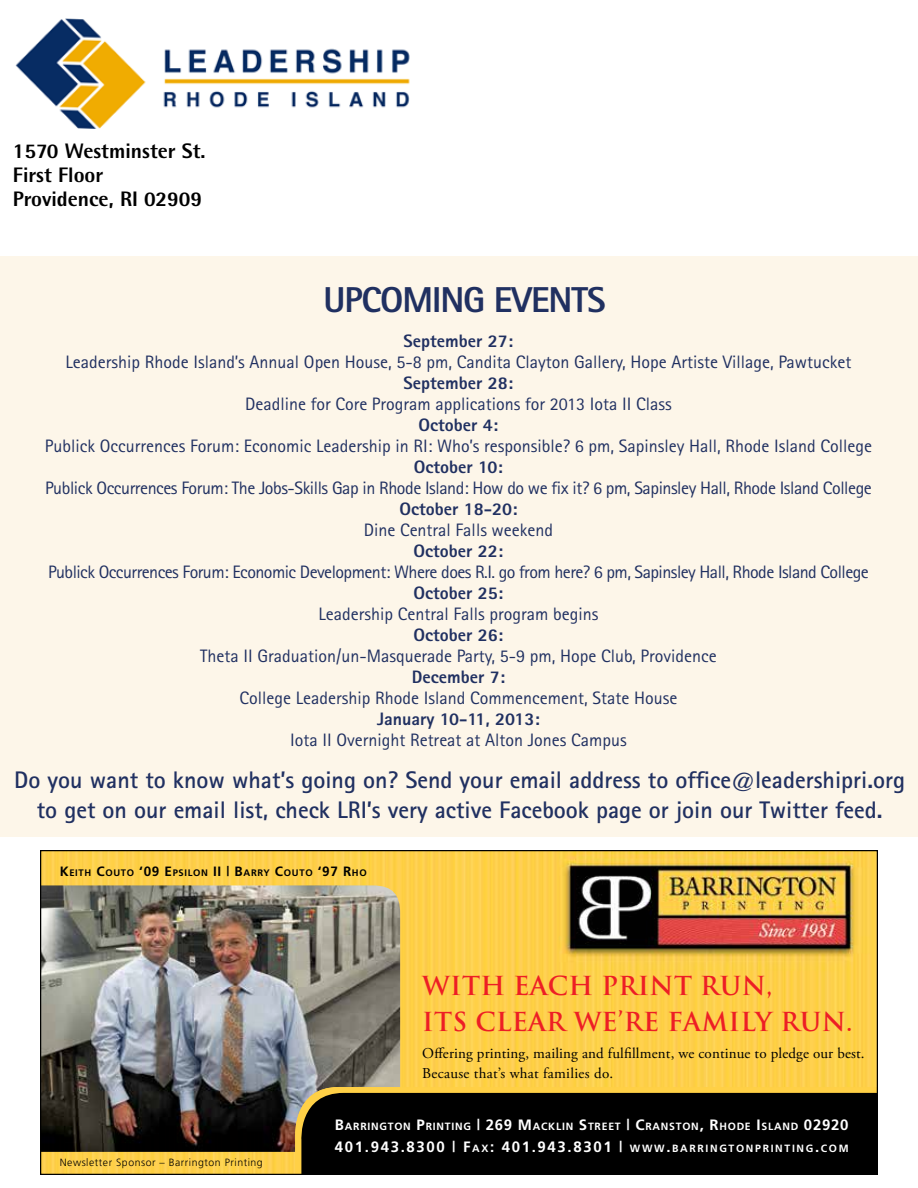
<style>
.page{position:relative;width:918px;height:1188px;background:#fff}
.page>*{position:absolute;margin:0;border:0;box-sizing:border-box;transform-origin:0 0}
.t1{font:800 36px "Rotis Sans Serif";letter-spacing:-.03em;color:#203061}
.t2{font:700 25.5px/36px "Trajan";letter-spacing:.01em;color:#ed1e25}
.t3{font:700 24px/30px "Rotis Sans Serif";color:#203061;text-align:center}
.t4{font:800 21px/24px "Rotis Semi Sans";color:#000}
.t5{font:18px "Rotis Sans Serif";color:#203061}
.t6{font:800 18px "Rotis Sans Serif";color:#203061}
.t7{font:18px "Rotis Sans Serif";letter-spacing:-.025em;color:#203061}
.t8{font:18px "Rotis Sans Serif";letter-spacing:-.03em;color:#203061}
.t9{font:15px/19.4px "Adobe Garamond Pro";letter-spacing:.01em;color:#000}
.t10{font:700 15px "Frutiger";letter-spacing:.11em;color:#fff}
.t11{font:700 10.5px "Frutiger";letter-spacing:.07em;color:#fff}
.t12{font:300 10.5px "Frutiger";letter-spacing:.05em;color:#000}
.t13{font:700 9.45px "Frutiger";letter-spacing:.07em;color:#000}
.s1{font-size:13.5px}
.s2{font-size:15px}
.s3{font-size:10.5px}
</style>
<div class="page">
<div style="left:0;top:256px;width:918px;height:581px;background:#fdf6e9"></div>
<img style="left:15px;top:19px;width:395px;height:109px">
<img style="left:40px;top:853px;width:838px;height:322px">
<img style="left:43px;top:885px;width:357px;height:267px">
<svg style="left:294px;top:1087px;width:581px;height:84px;background:#f1c74c"></svg>
<div style="left:299px;top:1093px;width:576px;height:78px;background:#000"></div>
<div style="left:40px;top:850px;width:838px;height:324px;border:2px solid #000"></div>
<p class="t4" style="left:13px;top:138px;width:194px">1570 Westminster St.<br>First Floor<br>Providence, RI 02909</p>
<h1 class="t1" style="left:324px;top:276px;width:284px">UPCOMING EVENTS</h1>
<p class="t6" style="left:404px;top:329px;width:111px">September 27:</p>
<p class="t5" style="left:65px;top:351px;width:788px">Leadership Rhode Island’s Annual Open House, 5-8 pm, Candita Clayton Gallery, Hope Artiste Village, Pawtucket</p>
<p class="t6" style="left:404px;top:371px;width:111px">September 28:</p>
<p class="t5" style="left:245px;top:393px;width:428px">Deadline for Core Program applications for 2013 Iota II Class</p>
<p class="t6" style="left:419px;top:413px;width:81px">October 4:</p>
<p class="t5" style="left:45px;top:435px;width:829px">Publick Occurrences Forum: Economic Leadership in RI: Who’s responsible? 6 pm, Sapinsley Hall, Rhode Island College</p>
<p class="t6" style="left:414px;top:455px;width:90px">October 10:</p>
<p class="t7" style="left:45px;top:477px;width:828px">Publick Occurrences Forum: The Jobs-Skills Gap in Rhode Island: How do we fix it? 6 pm, Sapinsley Hall, Rhode Island College</p>
<p class="t6" style="left:399px;top:497px;width:120px">October 18-20:</p>
<p class="t5" style="left:364px;top:519px;width:191px">Dine Central Falls weekend</p>
<p class="t6" style="left:414px;top:539px;width:91px">October 22:</p>
<p class="t8" style="left:48px;top:561px;width:822px">Publick Occurrences Forum: Economic Development: Where does R.I. go from here? 6 pm, Sapinsley Hall, Rhode Island College</p>
<p class="t6" style="left:414px;top:581px;width:91px">October 25:</p>
<p class="t5" style="left:319px;top:603px;width:281px">Leadership Central Falls program begins</p>
<p class="t6" style="left:414px;top:623px;width:91px">October 26:</p>
<p class="t5" style="left:200px;top:645px;width:518px">Theta II Graduation/un-Masquerade Party, 5-9 pm, Hope Club, Providence</p>
<p class="t6" style="left:412px;top:665px;width:95px">December 7:</p>
<p class="t5" style="left:240px;top:687px;width:439px">College Leadership Rhode Island Commencement, State House</p>
<p class="t6" style="left:377px;top:707px;width:164px">January 10-11, 2013:</p>
<p class="t5" style="left:290px;top:729px;width:338px">Iota II Overnight Retreat at Alton Jones Campus</p>
<h3 class="t3" style="left:14px;top:764px;width:892px">Do you want to know what’s going on? Send your email address to office@leadershipri.org to get on our email list, check LRI’s very active Facebook page or join our Twitter feed.</h3>
<p class="t13" style="left:60px;top:867px;width:309px"><span class="s1">K</span>EITH <span class="s1">C</span>OUTO <span class="s1">‘09 E</span>PSILON <span class="s1">II | B</span>ARRY <span class="s1">C</span>OUTO <span class="s1">‘97 R</span>HO</p>
<h2 class="t2" style="left:422px;top:967px;width:432px">WITH EACH PRINT RUN,<br>ITS CLEAR WE’RE FAMILY RUN.</h2>
<p class="t9" style="left:422px;top:1044px;width:444px">Offering printing, mailing and fulfillment, we continue to pledge our best.<br>Because that’s what families do.</p>
<p class="t12" style="left:60px;top:1157px;width:205px">Newsletter Sponsor – Barrington Printing</p>
<p class="t11" style="left:335px;top:1120px;width:515px"><span class="s2">B</span>ARRINGTON <span class="s2">P</span>RINTING <span class="s2">| 269 M</span>ACKLIN <span class="s2">S</span>TREET <span class="s2">| C</span>RANSTON<span class="s2">, R</span>HODE <span class="s2">I</span>SLAND <span class="s2">02920</span></p>
<p class="t10" style="left:335px;top:1138px;width:515px">401.943.8300 | F<span class="s3">AX</span>: 401.943.8301 | <span class="s3">WWW</span>.<span class="s3">BARRINGTONPRINTING</span>.<span class="s3">COM</span></p>
</div>
